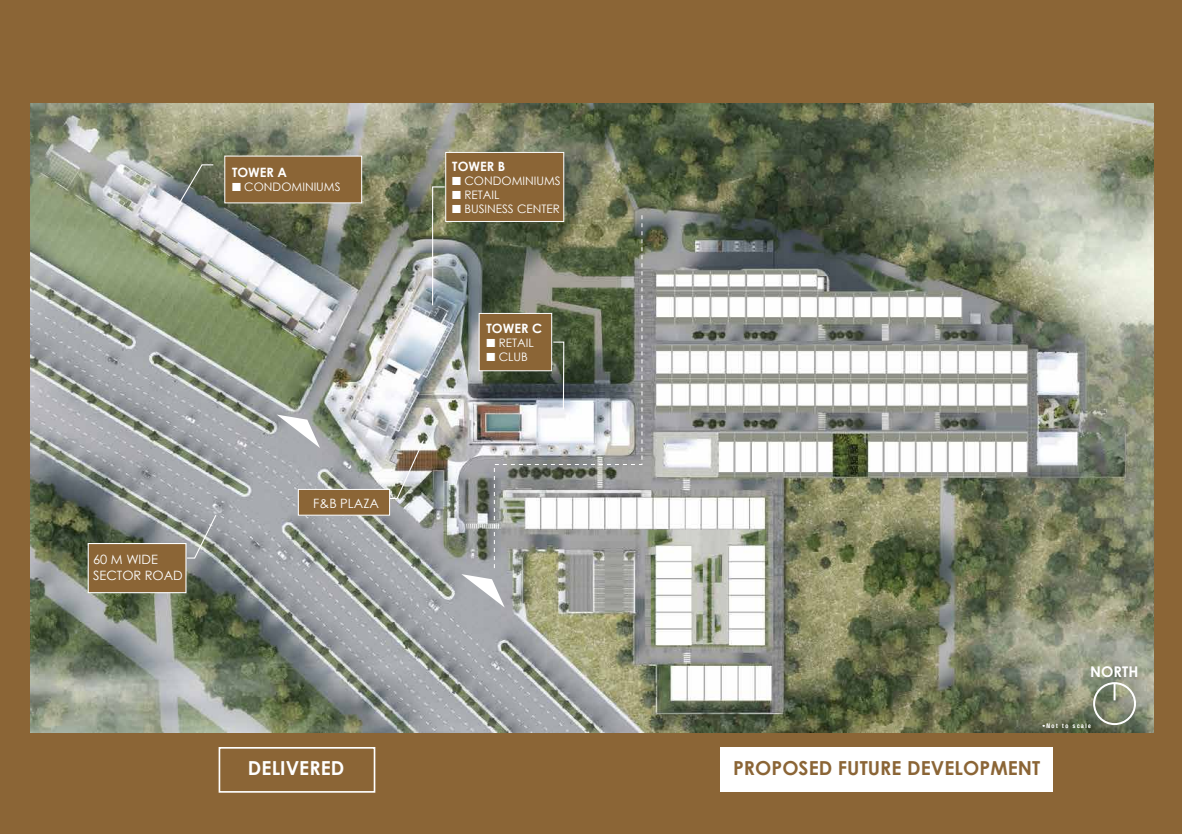
<style>
.page{position:relative;width:1182px;height:834px;background:#fff}
.page>*{position:absolute;margin:0;border:0;box-sizing:border-box;transform-origin:0 0}
.t1{font:700 19.3px "Century Gothic";letter-spacing:.005em;color:#8b6536}
.t2{font:700 19.3px "Century Gothic";letter-spacing:.005em;color:#fff}
.t3{font:700 14.7px "Century Gothic";letter-spacing:.005em;color:#fff}
.t4{font:12.9px/15.2px "Century Gothic";color:#fff}
.t5{font:700 12.9px "Century Gothic";color:#fff}
.t6{font:11.7px "Century Gothic";color:#fff}
.t7{font:condensed 6px "Helvetica LT Std";letter-spacing:.25em;color:#fff}
</style>
<div class="page">
<div style="left:0;top:0;width:1181px;height:833px;background:#8b6536"></div>
<img style="left:30px;top:103px;width:1123px;height:629px">
<div style="left:224px;top:155px;width:138px;height:48px;background:#8b6536"></div>
<svg style="left:177px;top:164px;width:37px;height:41px"></svg>
<svg style="left:388px;top:439px;width:37px;height:60px"></svg>
<div style="left:88px;top:542px;width:98px;height:51px;background:#8b6536;border:1px solid #fff"></div>
<svg style="left:186px;top:513px;width:31px;height:46px"></svg>
<svg style="left:276px;top:414px;width:44px;height:34px"></svg>
<svg style="left:461px;top:574px;width:43px;height:33px"></svg>
<div style="left:1092px;top:681px;width:43px;height:43px;border:2px solid #fff;border-radius:50%"></div>
<svg style="left:1113px;top:682px;width:2px;height:18px"></svg>
<div style="left:218px;top:746px;width:157px;height:46px;background:#8b6536;border:2px solid #fff"></div>
<div style="left:720px;top:747px;width:332px;height:44px;background:#fff"></div>
<svg style="left:431px;top:186px;width:14px;height:120px"></svg>
<div style="left:445px;top:152px;width:119px;height:70px;background:#8b6536;border:1px solid #fff"></div>
<div style="left:478px;top:313px;width:74px;height:58px;background:#8b6536;border:1px solid #fff"></div>
<div style="left:298px;top:488px;width:92px;height:27px;background:#8b6536;border:1px solid #fff"></div>
<img style="left:493px;top:211px;width:150px;height:358px">
<p class="t5" style="left:232px;top:162px;width:57px">TOWER A</p>
<p class="t6" style="left:232px;top:178px;width:110px">■ CONDOMINIUMS</p>
<p class="t5" style="left:452px;top:156px;width:55px">TOWER B</p>
<p class="t6" style="left:452px;top:186px;width:49px">■ RETAIL</p>
<p class="t6" style="left:452px;top:172px;width:110px">■ CONDOMINIUMS</p>
<p class="t6" style="left:452px;top:200px;width:109px">■ BUSINESS CENTER</p>
<p class="t5" style="left:486px;top:318px;width:57px">TOWER C</p>
<p class="t6" style="left:486px;top:334px;width:49px">■ RETAIL</p>
<p class="t6" style="left:486px;top:348px;width:43px">■ CLUB</p>
<p class="t4" style="left:93px;top:551px;width:91px">60 M WIDE<br>SECTOR ROAD</p>
<p class="t4" style="left:313px;top:495px;width:67px">F&amp;B PLAZA</p>
<p class="t3" style="left:1089px;top:660px;width:50px">NORTH</p>
<p class="t7" style="left:1042px;top:721px;width:49px">•Not to scale</p>
<h1 class="t2" style="left:248px;top:753px;width:98px">DELIVERED</h1>
<h1 class="t1" style="left:732px;top:753px;width:309px">PROPOSED FUTURE DEVELOPMENT</h1>
</div>
